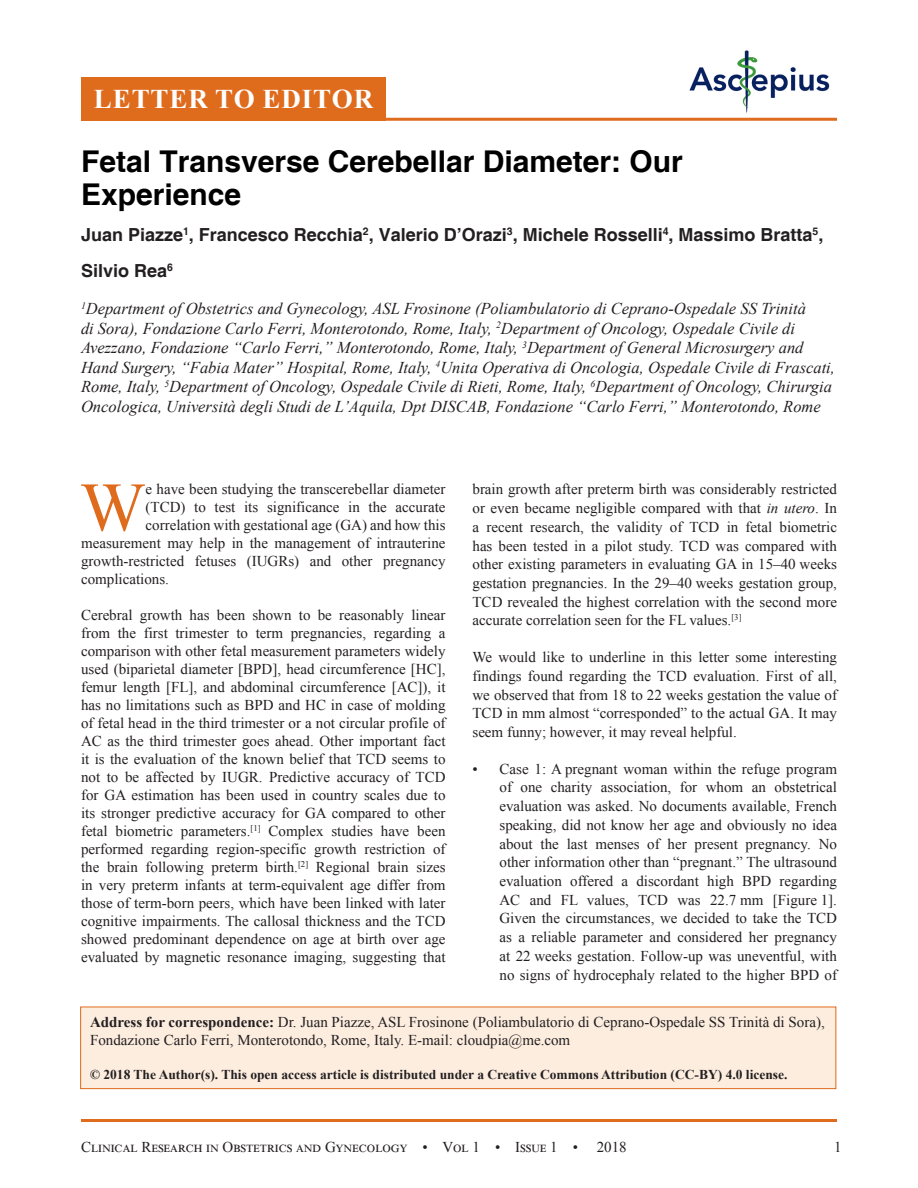
<style>
.page{position:relative;width:918px;height:1188px;background:#fff}
.page>*{position:absolute;margin:0;border:0;box-sizing:border-box;transform-origin:0 0}
.DROP_CAP_TX{font:69.3px "Times New Roman";color:#df6b1d}
.AT{font:700 30px/33px "Helvetica";color:#000}
.AH{font:700 27px "Times New Roman";letter-spacing:.035em;color:#fff}
.AU{font:700 18px "Helvetica";color:#231f20}
.AFF{font:italic 16.5px/19.5px "Times New Roman";color:#231f20}
.TX{font:15px/18px "Times New Roman";color:#231f20;text-align:justify}
.L{font:15px/18.8px "Times New Roman";color:#231f20;text-align:justify}
.DROP_CAP_TX-2{font:15px "Times New Roman";color:#231f20}
.ADD{font:15px/18px "Times New Roman";color:#231f20}
.CR{font:700 13.5px "Times New Roman";color:#231f20}
.s1{font-style:italic}
.s2{font-weight:700}
</style>
<div class="page">
<hr style="left:81px;top:1119px;width:756px;height:3px;background:#df6b1d">
<img style="left:689px;top:50px;width:141px;height:63px">
<div style="left:81px;top:77px;width:305px;height:44px;background:#df6b1d"></div>
<hr style="left:81px;top:118px;width:756px;height:3px;background:#df6b1d">
<div style="left:81px;top:1007px;width:755px;height:82px;background:#fceddf"></div>
<div style="left:80px;top:1007px;width:756px;height:82px;border:1px solid #df6b1d"></div>
<p class="AH" style="left:94px;top:79px;width:281px">LETTER TO EDITOR</p>
<p class="AT" style="left:81px;top:146px;width:603px">Fetal Transverse Cerebellar Diameter: Our<br>Experience</p>
<p class="AU" style="left:81px;top:224px;width:744px">Juan Piazze<sup>1</sup>, Francesco Recchia<sup>2</sup>, Valerio D’Orazi<sup>3</sup>, Michele Rosselli<sup>4</sup>, Massimo Bratta<sup>5</sup>,</p>
<p class="AU" style="left:81px;top:260px;width:93px">Silvio Rea<sup>6</sup></p>
<p class="AFF" style="left:81px;top:299px;width:755px"><sup>1</sup>Department of Obstetrics and Gynecology, ASL Frosinone (Poliambulatorio di Ceprano-Ospedale SS Trinità<br>di Sora), Fondazione Carlo Ferri, Monterotondo, Rome, Italy, <sup>2</sup>Department of Oncology, Ospedale Civile di Avezzano, Fondazione “Carlo Ferri,” Monterotondo, Rome, Italy, <sup>3</sup>Department of General Microsurgery and Hand Surgery, “Fabia Mater” Hospital, Rome, Italy, <sup>4</sup>Unita Operativa di Oncologia, Ospedale Civile di Frascati, Rome, Italy, <sup>5</sup>Department of Oncology, Ospedale Civile di Rieti, Rome, Italy, <sup>6</sup>Department of Oncology, Chirurgia Oncologica, Università degli Studi de L’Aquila, Dpt DISCAB, Fondazione “Carlo Ferri,” Monterotondo, Rome</p>
<p class="DROP_CAP_TX" style="left:80px;top:458px;width:67px">W</p>
<p class="DROP_CAP_TX-2" style="left:146px;top:479px;width:301px">e have been studying the transcerebellar diameter</p>
<p class="DROP_CAP_TX-2" style="left:146px;top:497px;width:301px">(TCD) to test its significance in the accurate</p>
<p class="DROP_CAP_TX-2" style="left:146px;top:515px;width:301px">correlation with gestational age (GA) and how this</p>
<p class="DROP_CAP_TX-2" style="left:81px;top:533px;width:366px">measurement may help in the management of intrauterine</p>
<p class="DROP_CAP_TX-2" style="left:81px;top:551px;width:366px">growth-restricted fetuses (IUGRs) and other pregnancy</p>
<p class="DROP_CAP_TX-2" style="left:81px;top:569px;width:89px">complications.</p>
<p class="TX" style="left:81px;top:606px;width:366px">Cerebral growth has been shown to be reasonably linear from the first trimester to term pregnancies, regarding a comparison with other fetal measurement parameters widely used (biparietal diameter [BPD], head circumference [HC], femur length [FL], and abdominal circumference [AC]), it has no limitations such as BPD and HC in case of molding of fetal head in the third trimester or a not circular profile of AC as the third trimester goes ahead. Other important fact it is the evaluation of the known belief that TCD seems to not to be affected by IUGR. Predictive accuracy of TCD for GA estimation has been used in country scales due to its stronger predictive accuracy for GA compared to other fetal biometric parameters.<sup>[1]</sup> Complex studies have been performed regarding region-specific growth restriction of the brain following preterm birth.<sup>[2]</sup> Regional brain sizes in very preterm infants at term-equivalent age differ from those of term-born peers, which have been linked with later cognitive impairments. The callosal thickness and the TCD showed predominant dependence on age at birth over age evaluated by magnetic resonance imaging, suggesting that</p>
<p class="TX" style="left:472px;top:480px;width:366px;line-height:18.8px">brain growth after preterm birth was considerably restricted or even became negligible compared with that <span class="s1">in utero</span>. In a recent research, the validity of TCD in fetal biometric has been tested in a pilot study. TCD was compared with other existing parameters in evaluating GA in 15–40 weeks gestation pregnancies. In the 29–40 weeks gestation group, TCD revealed the highest correlation with the second more accurate correlation seen for the FL values.<sup>[3]</sup></p>
<p class="TX" style="left:472px;top:647px;width:366px;line-height:18.8px">We would like to underline in this letter some interesting findings found regarding the TCD evaluation. First of all, we observed that from 18 to 22 weeks gestation the value of TCD in mm almost “corresponded” to the actual GA. It may seem funny; however, it may reveal helpful.</p>
<p class="L" style="left:500px;top:759px;width:339px;text-indent:-27px">• Case 1: A pregnant woman within the refuge program of one charity association, for whom an obstetrical evaluation was asked. No documents available, French speaking, did not know her age and obviously no idea about the last menses of her present pregnancy. No other information other than “pregnant.” The ultrasound evaluation offered a discordant high BPD regarding AC and FL values, TCD was 22.7 mm [Figure 1].<br>Given the circumstances, we decided to take the TCD as a reliable parameter and considered her pregnancy at 22 weeks gestation. Follow-up was uneventful, with no signs of hydrocephaly related to the higher BPD of</p>
<p class="ADD" style="left:90px;top:1012px;width:736px"><span class="s2">Address for correspondence:</span> Dr. Juan Piazze, ASL Frosinone (Poliambulatorio di Ceprano-Ospedale SS Trinità di Sora),<br>Fondazione Carlo Ferri, Monterotondo, Rome, Italy. E-mail: cloudpia@me.com</p>
<p class="CR" style="left:90px;top:1065px;width:699px">© 2018 The Author(s). This open access article is distributed under a Creative Commons Attribution (CC-BY) 4.0 license.</p>
<p class="TX" style="left:81px;top:1137px;width:499px">Clinical Research in Obstetrics and Gynecology • Vol 1 • Issue 1 •</p>
<p class="TX" style="left:597px;top:1137px;width:31px">2018</p>
<p class="TX" style="left:834px;top:1137px;width:9px">1</p>
</div>
